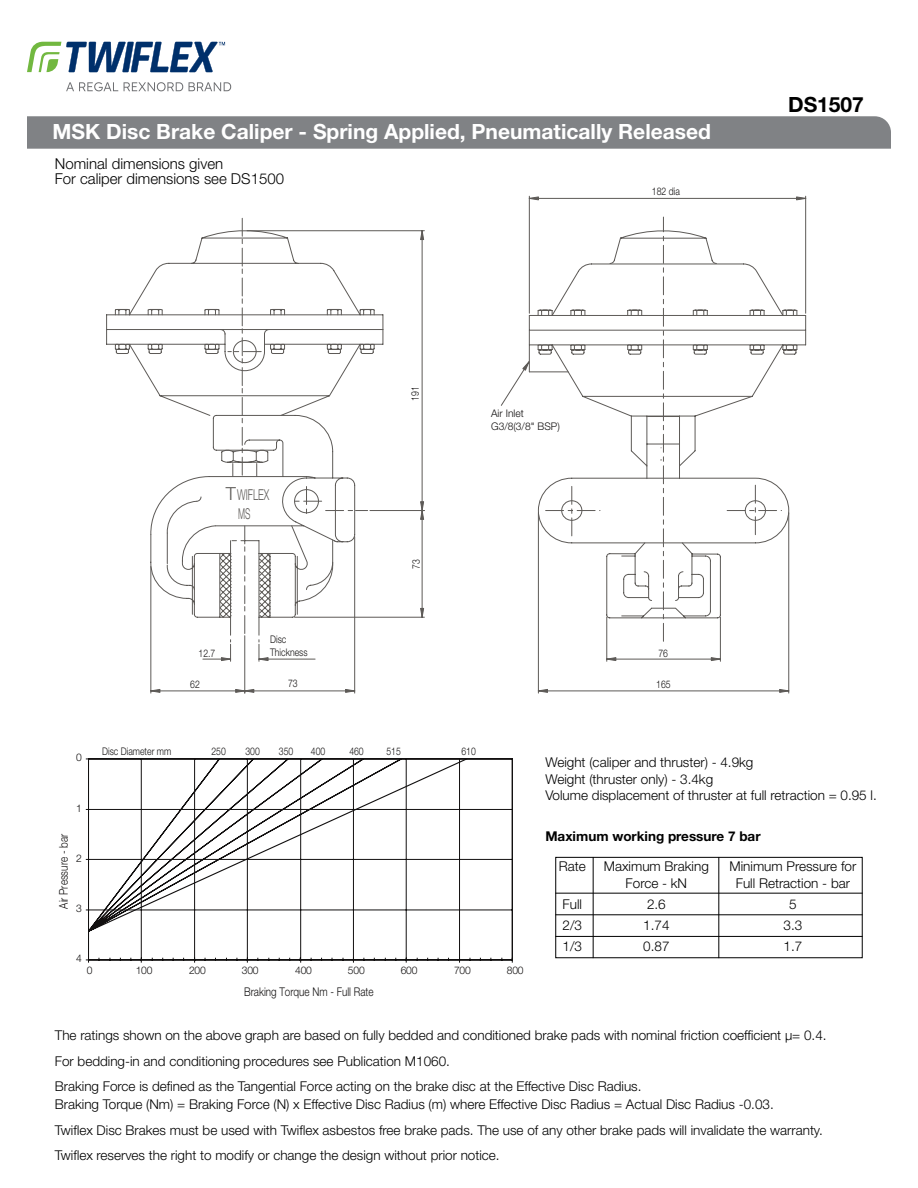
<style>
.page{position:relative;width:918px;height:1188px;background:#fff}
.page>*{position:absolute;margin:0;border:0;box-sizing:border-box;transform-origin:0 0}
.t1{font:700 21px "Helvetica Neue LT Std";color:#fff}
.t2{font:700 21px "Helvetica Neue LT Std";color:#000}
.t3{font:300 15px "Helvetica Neue LT Std";color:#000}
.t4{font:300 15px "Helvetica Neue LT Std";color:#5d5a57;scale:.64 1}
.t5{font:300 15px "Helvetica Neue LT Std";color:#5d5a57;scale:.56 1}
.t6{font:300 13.5px/18px "Helvetica Neue LT Std";color:#000}
.t7{font:700 13.5px "Helvetica Neue LT Std";color:#000}
.t8{font:300 12px "Helvetica Neue LT Std";color:#121010;scale:.82 1}
.t9{font:300 10.5px/12.8px "Helvetica Neue LT Std";color:#121010;scale:.82 1}
.t10{font:300 10.5px/12.8px "Helvetica Neue LT Std";color:#121010}
.s1{font-size:18px}
</style>
<div class="page">
<svg style="left:114px;top:217px;width:684px;height:476px"></svg>
<hr style="left:805px;top:196px;width:1px;height:117px;background:#5d5a57">
<hr style="left:529px;top:196px;width:1px;height:117px;background:#5d5a57">
<hr style="left:529px;top:198px;width:277px;height:1px;background:#5d5a57">
<svg style="left:796px;top:197px;width:10px;height:3px"></svg>
<svg style="left:529px;top:197px;width:10px;height:3px"></svg>
<svg style="left:86px;top:758px;width:427px;height:205px"></svg>
<svg style="left:89px;top:759px;width:379px;height:174px"></svg>
<div style="left:27px;top:116px;width:864px;height:33px;background:#808285"></div>
<div style="left:555px;top:857px;width:308px;height:101px;border:1px solid #000"></div>
<hr style="left:593px;top:857px;width:1px;height:101px;background:#000">
<hr style="left:718px;top:857px;width:1px;height:101px;background:#000">
<hr style="left:555px;top:893px;width:308px;height:1px;background:#000">
<hr style="left:555px;top:914px;width:308px;height:1px;background:#000">
<hr style="left:555px;top:936px;width:308px;height:1px;background:#000">
<svg style="left:66px;top:82px;width:52px;height:9px"></svg>
<svg style="left:124px;top:82px;width:59px;height:9px"></svg>
<svg style="left:189px;top:82px;width:42px;height:9px"></svg>
<svg style="left:27px;top:42px;width:198px;height:30px"></svg>
<p class="t1" style="left:52px;top:118px;width:660px">MSK Disc Brake Caliper - Spring Applied, Pneumatically Released</p>
<p class="t3" style="left:55px;top:155px;width:170px">Nominal dimensions given</p>
<p class="t3" style="left:55px;top:170px;width:231px">For caliper dimensions see DS1500</p>
<p class="t4" style="left:226px;top:486px;width:70px"><span class="s1">T</span>WIFLEX</p>
<p class="t5" style="left:238px;top:504px;width:24px">MS</p>
<p class="t9" style="left:199px;top:647px;width:22px">12.7</p>
<p class="t9" style="left:270px;top:633px;width:47px">Disc<br>Thickness</p>
<p class="t9" style="left:190px;top:677px;width:13px">62</p>
<p class="t9" style="left:288px;top:676px;width:13px">73</p>
<p class="t9" style="left:409px;top:401px;width:19px;rotate:-90deg">191</p>
<p class="t9" style="left:409px;top:569px;width:13px;rotate:-90deg">73</p>
<p class="t10" style="left:491px;top:407px;width:70px">Air Inlet<br>G3/8(3/8" BSP)</p>
<p class="t9" style="left:652px;top:184px;width:36px">182 dia</p>
<p class="t9" style="left:659px;top:646px;width:13px">76</p>
<p class="t9" style="left:656px;top:677px;width:19px">165</p>
<p class="t2" style="left:788px;top:91px;width:77px">DS1507</p>
<p class="t10" style="left:76px;top:751px;width:7px">0</p>
<p class="t9" style="left:102px;top:745px;width:86px">Disc Diameter mm</p>
<p class="t9" style="left:211px;top:745px;width:19px">250</p>
<p class="t9" style="left:245px;top:745px;width:19px">300</p>
<p class="t9" style="left:279px;top:745px;width:19px">350</p>
<p class="t9" style="left:311px;top:745px;width:19px">400</p>
<p class="t9" style="left:349px;top:745px;width:19px">460</p>
<p class="t9" style="left:386px;top:745px;width:19px">515</p>
<p class="t9" style="left:461px;top:745px;width:19px">610</p>
<p class="t10" style="left:76px;top:802px;width:7px">1</p>
<p class="t8" style="left:56px;top:909px;width:92px;rotate:-90deg">Air Pressure - bar</p>
<p class="t10" style="left:76px;top:852px;width:7px">2</p>
<p class="t10" style="left:76px;top:902px;width:7px">3</p>
<p class="t10" style="left:76px;top:952px;width:7px">4</p>
<p class="t10" style="left:87px;top:963px;width:7px">0</p>
<p class="t10" style="left:136px;top:963px;width:18px">100</p>
<p class="t10" style="left:189px;top:963px;width:18px">200</p>
<p class="t10" style="left:242px;top:963px;width:18px">300</p>
<p class="t10" style="left:295px;top:963px;width:18px">400</p>
<p class="t10" style="left:348px;top:963px;width:18px">500</p>
<p class="t10" style="left:401px;top:963px;width:18px">600</p>
<p class="t10" style="left:454px;top:963px;width:18px">700</p>
<p class="t10" style="left:507px;top:963px;width:18px">800</p>
<p class="t8" style="left:244px;top:985px;width:159px">Braking Torque Nm - Full Rate</p>
<p class="t6" style="left:545px;top:753px;width:210px">Weight (caliper and thruster) - 4.9kg</p>
<p class="t6" style="left:545px;top:770px;width:169px">Weight (thruster only) - 3.4kg</p>
<p class="t6" style="left:545px;top:786px;width:333px">Volume displacement of thruster at full retraction = 0.95 l.</p>
<p class="t7" style="left:545px;top:828px;width:217px">Maximum working pressure 7 bar</p>
<p class="t6" style="left:559px;top:857px;width:29px">Rate</p>
<p class="t6" style="left:604px;top:857px;width:107px">Maximum Braking</p>
<p class="t6" style="left:730px;top:857px;width:128px">Minimum Pressure for</p>
<p class="t6" style="left:626px;top:874px;width:63px">Force - kN</p>
<p class="t6" style="left:736px;top:874px;width:116px">Full Retraction - bar</p>
<p class="t6" style="left:563px;top:895px;width:21px">Full</p>
<p class="t6" style="left:647px;top:895px;width:20px">2.6</p>
<p class="t6" style="left:789px;top:895px;width:9px">5</p>
<p class="t6" style="left:563px;top:916px;width:21px">2/3</p>
<p class="t6" style="left:643px;top:916px;width:28px">1.74</p>
<p class="t6" style="left:784px;top:916px;width:20px">3.3</p>
<p class="t6" style="left:563px;top:937px;width:21px">1/3</p>
<p class="t6" style="left:643px;top:937px;width:28px">0.87</p>
<p class="t6" style="left:784px;top:937px;width:20px">1.7</p>
<p class="t6" style="left:55px;top:1026px;width:773px">The ratings shown on the above graph are based on fully bedded and conditioned brake pads with nominal friction coefficient μ= 0.4.</p>
<p class="t6" style="left:55px;top:1052px;width:397px">For bedding-in and conditioning procedures see Publication M1060.</p>
<p class="t6" style="left:55px;top:1077px;width:720px">Braking Force is defined as the Tangential Force acting on the brake disc at the Effective Disc Radius.<br>Braking Torque (Nm) = Braking Force (N) x Effective Disc Radius (m) where Effective Disc Radius = Actual Disc Radius -0.03.</p>
<p class="t6" style="left:55px;top:1121px;width:769px">Twiflex Disc Brakes must be used with Twiflex asbestos free brake pads. The use of any other brake pads will invalidate the warranty.</p>
<p class="t6" style="left:55px;top:1146px;width:446px">Twiflex reserves the right to modify or change the design without prior notice.</p>
</div>
